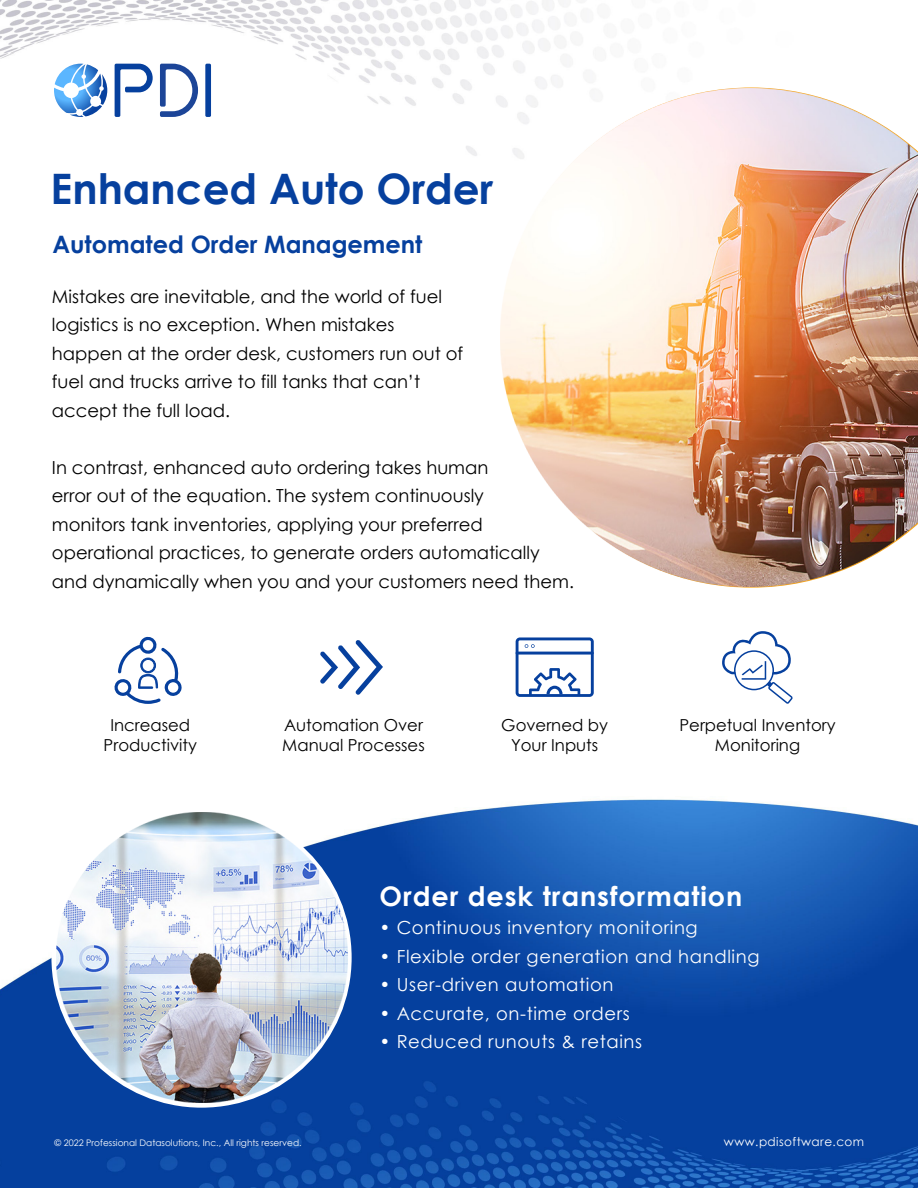
<style>
.page{position:relative;width:918px;height:1188px;background:#fff}
.page>*{position:absolute;margin:0;border:0;box-sizing:border-box;transform-origin:0 0}
.t1{font:700 42px "Century Gothic";color:#06409e}
.t2{font:700 27px "Century Gothic";letter-spacing:.035em;color:#fff}
.t3{font:700 24px "Century Gothic";color:#06409e}
.t4{font:18px/28.5px "Century Gothic";color:#000}
.t5{font:18px "Century Gothic";letter-spacing:.035em;color:#fff}
.t6{font:16.5px/19.5px "Century Gothic";color:#000;text-align:center}
.t7{font:12px "Century Gothic";letter-spacing:.035em;color:#fff}
.t8{font:9px "Century Gothic";color:#fff}
</style>
<div class="page">
<img style="left:0;top:0;width:566px;height:156px">
<img style="left:0;top:799px;width:918px;height:389px">
<svg style="left:54px;top:64px;width:53px;height:53px"></svg>
<div style="left:205px;top:64px;width:6px;height:53px;background:#06409e;border-radius:2px"></div>
<svg style="left:160px;top:64px;width:38px;height:53px"></svg>
<svg style="left:115px;top:64px;width:38px;height:53px"></svg>
<img style="left:57px;top:812px;width:290px;height:291px">
<img style="left:501px;top:88px;width:417px;height:499px">
<svg style="left:320px;top:640px;width:63px;height:55px"></svg>
<svg style="left:722px;top:631px;width:71px;height:73px"></svg>
<svg style="left:516px;top:637px;width:78px;height:60px"></svg>
<svg style="left:114px;top:636px;width:68px;height:68px"></svg>
<h1 class="t1" style="left:51px;top:157px;width:444px">Enhanced Auto Order</h1>
<h3 class="t3" style="left:52px;top:226px;width:372px">Automated Order Management</h3>
<p class="t4" style="left:52px;top:282px;width:413px">Mistakes are inevitable, and the world of fuel logistics is no exception. When mistakes happen at the order desk, customers run out of fuel and trucks arrive to fill tanks that can’t accept the full load.</p>
<p class="t4" style="left:52px;top:453px;width:524px">In contrast, enhanced auto ordering takes human<br>error out of the equation. The system continuously<br>monitors tank inventories, applying your preferred operational practices, to generate orders automatically and dynamically when you and your customers need them.</p>
<p class="t6" style="left:104px;top:715px;width:95px">Increased<br>Productivity</p>
<p class="t6" style="left:282px;top:715px;width:144px;text-align:left">Automation Over<br>Manual Processes</p>
<p class="t6" style="left:501px;top:715px;width:108px">Governed by<br>Your Inputs</p>
<p class="t6" style="left:680px;top:716px;width:158px">Perpetual Inventory<br>Monitoring</p>
<h2 class="t2" style="left:380px;top:875px;width:364px">Order desk transformation</h2>
<p class="t5" style="left:380px;top:915px;width:320px">• Continuous inventory monitoring</p>
<p class="t5" style="left:380px;top:944px;width:382px">• Flexible order generation and handling</p>
<p class="t5" style="left:380px;top:972px;width:236px">• User-driven automation</p>
<p class="t5" style="left:380px;top:1001px;width:252px">• Accurate, on-time orders</p>
<p class="t5" style="left:380px;top:1029px;width:264px">• Reduced runouts &amp; retains</p>
<p class="t8" style="left:55px;top:1137px;width:249px">© 2022 Professional Datasolutions, Inc., All rights reserved.</p>
<p class="t7" style="left:724px;top:1133px;width:142px">www.pdisoftware.com</p>
</div>
